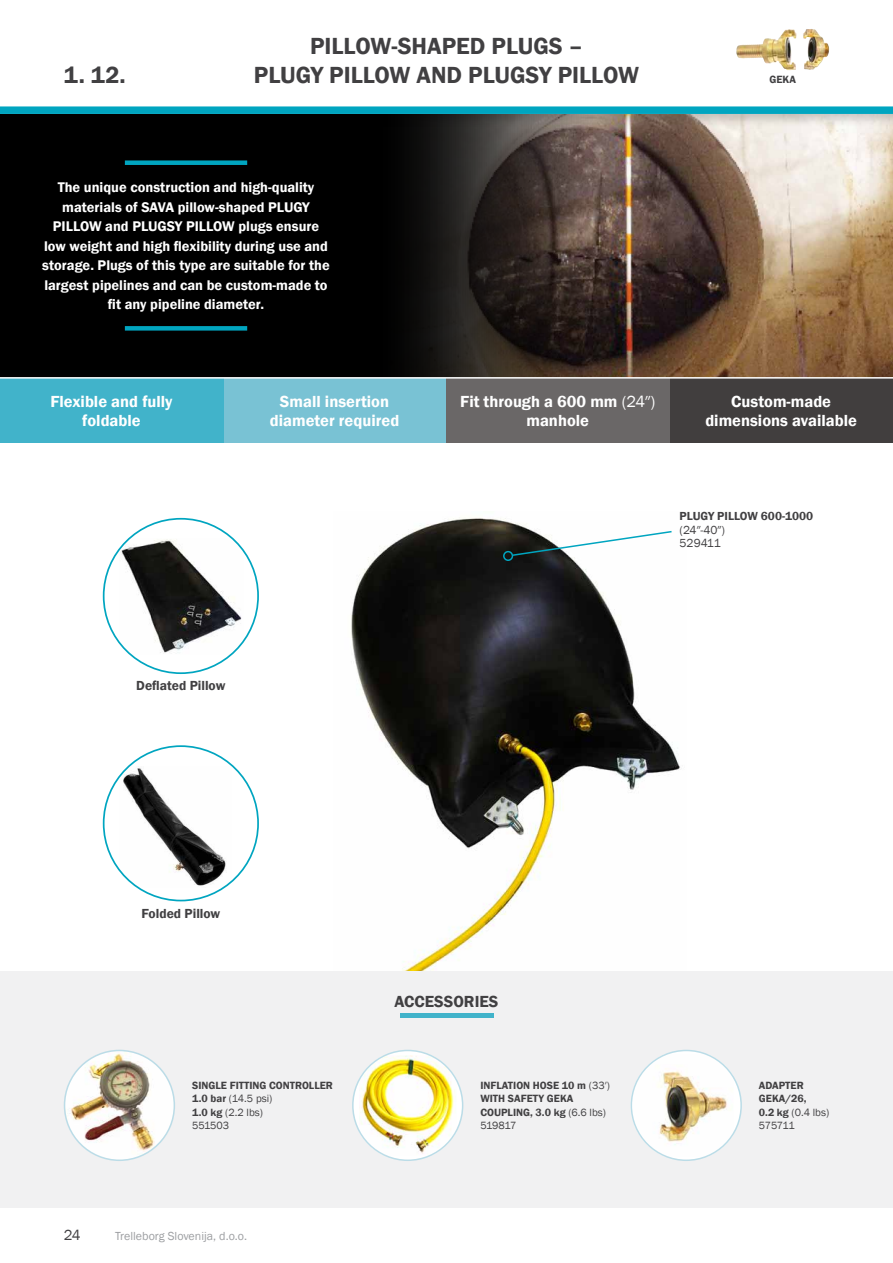
<style>
.page{position:relative;width:893px;height:1263px;background:#fff}
.page>*{position:absolute;margin:0;border:0;box-sizing:border-box;transform-origin:0 0}
.t1{font:600 24px/28.8px "Franklin Gothic";color:#414042;text-align:center}
.t2{font:600 16.5px/19.5px "Franklin Gothic";color:#fff;text-align:center}
.t3{font:600 16.5px "Franklin Gothic";color:#414042}
.t4{font:15px "Franklin Gothic";color:#414042}
.t5{font:600 14.4px/19.5px "Franklin Gothic";color:#fff;text-align:center}
.t6{font:600 13.5px "Franklin Gothic";color:#414042}
.t7{font:12px "Franklin Gothic";color:#9d9fa2}
.t8{font:600 12px "Franklin Gothic";color:#414042}
.t9{font:12px/13.5px "Franklin Gothic";letter-spacing:-.005em;color:#414042}
.t10{font:600 10.8px/13.5px "Franklin Gothic";color:#414042}
.s1{font-weight:400}
</style>
<div class="page">
<svg style="left:0;top:127px;width:893px;height:250px;background:#382f27"></svg>
<img style="left:333px;top:518px;width:353px;height:454px">
<div style="left:0;top:972px;width:893px;height:236px;background:#f1f1f2"></div>
<div style="left:0;top:0;width:893px;height:127px;background:#000;opacity:.2"></div>
<div style="left:0;top:0;width:893px;height:114px;background:#fff"></div>
<div style="left:125px;top:160px;width:122px;height:5px;background:#00a5c0"></div>
<div style="left:125px;top:326px;width:122px;height:5px;background:#00a5c0"></div>
<div style="left:0;top:106px;width:893px;height:8px;background:#00a5c0"></div>
<div style="left:631px;top:1050px;width:110px;height:110px;background:#fff;border-radius:50%"></div>
<img style="left:631px;top:1054px;width:102px;height:102px">
<div style="left:631px;top:1050px;width:111px;height:111px;border:2px solid #bbdce7;border-radius:50%"></div>
<svg style="left:353px;top:1050px;width:110px;height:110px"></svg>
<img style="left:359px;top:1055px;width:97px;height:100px">
<div style="left:352px;top:1050px;width:111px;height:111px;border:2px solid #bbdce7;border-radius:50%"></div>
<div style="left:669px;top:378px;width:224px;height:65px;background:#413e3e"></div>
<div style="left:223px;top:378px;width:223px;height:65px;background:#79c2d4"></div>
<div style="left:0;top:378px;width:223px;height:65px;background:#41b3ca"></div>
<div style="left:446px;top:378px;width:223px;height:65px;background:#6a6767"></div>
<hr style="left:0;top:377px;width:893px;height:2px;background:#fff">
<div style="left:503px;top:551px;width:10px;height:10px;border:2px solid #00a5c0;border-radius:50%"></div>
<svg style="left:511px;top:530px;width:162px;height:27px"></svg>
<img style="left:120px;top:539px;width:123px;height:115px">
<img style="left:120px;top:766px;width:111px;height:122px">
<img style="left:751px;top:29px;width:78px;height:41px">
<hr style="left:400px;top:1013px;width:93px;height:4px;background:#41b3ca">
<img style="left:64px;top:1050px;width:111px;height:111px">
<div style="left:64px;top:1050px;width:111px;height:111px;border:2px solid #bbdce7;border-radius:50%"></div>
<h1 class="t1" style="left:254px;top:32px;width:387px">PILLOW-SHAPED PLUGS –<br>PLUGY PILLOW AND PLUGSY PILLOW</h1>
<h1 class="t1" style="left:64px;top:61px;width:63px">1. 12.</h1>
<p class="t10" style="left:769px;top:73px;width:28px">GEKA</p>
<p class="t5" style="left:42px;top:178px;width:289px">The unique construction and high-quality materials of SAVA pillow-shaped PLUGY PILLOW and PLUGSY PILLOW plugs ensure low weight and high flexibility during use and storage. Plugs of this type are suitable for the largest pipelines and can be custom-made to fit any pipeline diameter.</p>
<p class="t2" style="left:50px;top:391px;width:124px">Flexible and fully foldable</p>
<p class="t2" style="left:705px;top:391px;width:153px">Custom-made dimensions available</p>
<p class="t2" style="left:460px;top:391px;width:196px">Fit through a 600 mm <span class="s1">(24″) </span>manhole</p>
<p class="t2" style="left:270px;top:391px;width:131px">Small insertion diameter required</p>
<p class="t6" style="left:136px;top:678px;width:91px">Deflated Pillow</p>
<p class="t8" style="left:680px;top:509px;width:135px">PLUGY PILLOW 600-1000</p>
<p class="t9" style="left:680px;top:523px;width:47px">(24″-40″)<br>529411</p>
<p class="t6" style="left:141px;top:905px;width:80px">Folded Pillow</p>
<p class="t10" style="left:192px;top:1079px;width:142px">SINGLE FITTING CONTROLLER<br>1.0 bar <span class="s1">(14.5 psi)<br></span>1.0 kg <span class="s1">(2.2 lbs)<br>551503</span></p>
<p class="t4" style="left:64px;top:1226px;width:18px">24</p>
<p class="t7" style="left:115px;top:1229px;width:133px">Trelleborg Slovenija, d.o.o.</p>
<p class="t3" style="left:394px;top:991px;width:106px">ACCESSORIES</p>
<p class="t10" style="left:480px;top:1079px;width:131px">INFLATION HOSE 10 m <span class="s1">(33′)<br></span>WITH SAFETY GEKA<br>COUPLING, 3.0 kg <span class="s1">(6.6 lbs)<br>519817</span></p>
<p class="t10" style="left:759px;top:1079px;width:72px">ADAPTER<br>GEKA/26,<br>0.2 kg <span class="s1">(0.4 lbs)<br>575711</span></p>
</div>
